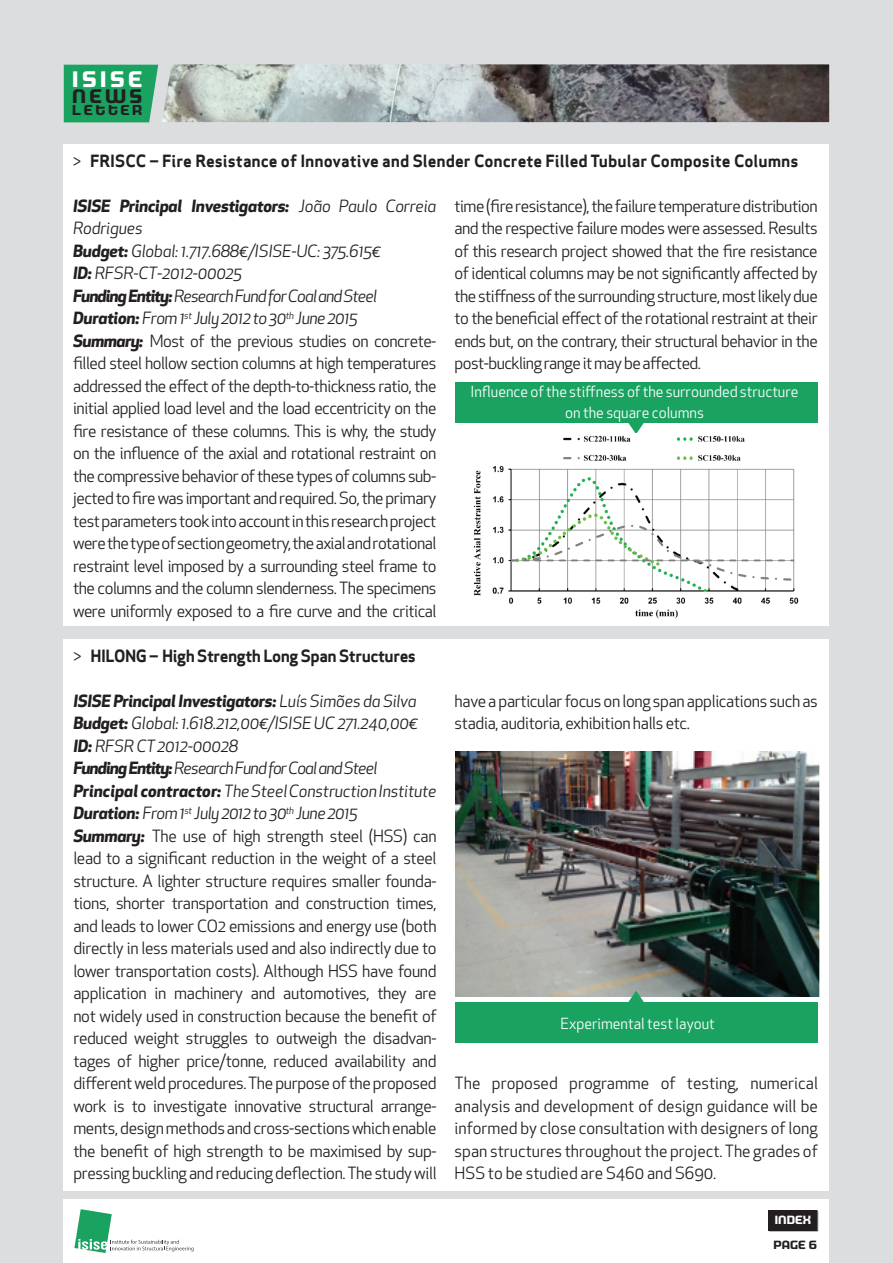
<style>
.page{position:relative;width:893px;height:1263px;background:#dcdddf}
.page>*{position:absolute;margin:0;border:0;box-sizing:border-box;transform-origin:0 0}
.t1{font:700 22.65px "Morgan Big";letter-spacing:.155em;color:#fff}
.t2{font:700 19.8px "Morgan Big";color:#231f20}
.t3{font:16.5px/22.5px "Apex New";letter-spacing:-.02em;color:#231f20}
.t4{font:16.5px "Apex Sans Bold T";color:#231f20}
.t5{font:16.5px "Apex Sans Bold ST";letter-spacing:-.03em;color:#231f20}
.t6{font:15px/21px "Apex New";color:#fff;text-align:center}
.t7{font:700 14.55px "Morgan Big";letter-spacing:.175em;color:#231f20}
.t8{font:700 12px "Morgan Big";color:#fff}
.t9{font:700 12px "Morgan Big";color:#231f20}
.s1{font-family:"Apex New"}
.s2{font-weight:700;font-style:italic}
.s3{font-style:italic}
.s4{font-family:"Apex Sans Bold T"}
</style>
<div class="page">
<div style="left:64px;top:1199px;width:765px;height:64px;background:#fff"></div>
<svg style="left:74px;top:1209px;width:120px;height:44px"></svg>
<svg style="left:768px;top:1210px;width:50px;height:21px"></svg>
<div style="left:768px;top:1210px;width:49px;height:20px;background:#231f20"></div>
<div style="left:64px;top:65px;width:94px;height:57px;background:#19a260"></div>
<img style="left:162px;top:64px;width:667px;height:58px">
<div style="left:64px;top:144px;width:765px;height:482px;background:#fff"></div>
<div style="left:455px;top:382px;width:362px;height:40px;background:#19a260"></div>
<svg style="left:620px;top:422px;width:32px;height:11px"></svg>
<img style="left:474px;top:435px;width:325px;height:184px">
<div style="left:64px;top:639px;width:765px;height:552px;background:#fff"></div>
<img style="left:456px;top:752px;width:364px;height:244px">
<div style="left:455px;top:1003px;width:363px;height:40px;background:#19a260"></div>
<svg style="left:620px;top:991px;width:32px;height:12px"></svg>
<h1 class="t1" style="left:72px;top:66px;width:72px">ISISE</h1>
<p class="t2" style="left:72px;top:85px;width:72px">NEWS</p>
<p class="t7" style="left:72px;top:102px;width:72px">LETTER</p>
<p class="t4" style="left:73px;top:150px;width:727px"><span class="s1">&gt;</span> FRISCC – Fire Resistance of Innovative and Slender Concrete Filled Tubular Composite Columns</p>
<p class="t3" style="left:73px;top:194px;width:365px"><span class="s2">ISISE Principal Investigators:</span> <span class="s3">João Paulo Correia Rodrigues<br></span><span class="s2">Budget:</span> <span class="s3">Global: 1.717.688€/ISISE-UC: 375.615€<br></span><span class="s2">ID:</span> <span class="s3">RFSR-CT-2012-00025<br></span><span class="s2">Funding Entity:</span> <span class="s3">Research Fund for Coal and Steel </span><span class="s2">Duration:</span> <span class="s3">From 1</span><sup>st</sup> <span class="s3">July 2012 to 30</span><sup>th</sup> <span class="s3">June 2015<br></span><span class="s2">Summary:</span> Most of the previous studies on concrete&shy;filled steel hollow section columns at high temperatures addressed the effect of the depth-to-thickness ratio, the initial applied load level and the load eccentricity on the fire resistance of these columns. This is why, the study on the influence of the axial and rotational restraint on the compressive behavior of these types of columns sub&shy;jected to fire was important and required. So, the primary test parameters took into account in this research project were the type of section geometry, the axial and rotational restraint level imposed by a surrounding steel frame to the columns and the column slenderness. The specimens were uniformly exposed to a fire curve and the critical</p>
<p class="t3" style="left:454px;top:194px;width:365px;text-align:justify">time (fire resistance), the failure temperature distribution and the respective failure modes were assessed. Results of this research project showed that the fire resistance of identical columns may be not significantly affected by the stiffness of the surrounding structure, most likely due to the beneficial effect of the rotational restraint at their ends but, on the contrary, their structural behavior in the post-buckling range it may be affected.</p>
<p class="t6" style="left:470px;top:381px;width:330px">Influence of the stiffness of the surrounded structure on the square columns</p>
<p class="t5" style="left:73px;top:645px;width:344px"><span class="s1">&gt;</span> HILONG <span class="s4">–</span> High Strength Long Span Structures</p>
<p class="t3" style="left:73px;top:689px;width:365px"><span class="s2">ISISE Principal Investigators:</span> <span class="s3">Luís Simões da Silva </span><span class="s2">Budget:</span> <span class="s3">Global: 1.618.212,00€/ISISE UC 271.240,00€ </span><span class="s2">ID:</span> <span class="s3">RFSR CT 2012-00028<br></span><span class="s2">Funding Entity:</span> <span class="s3">Research Fund for Coal and Steel </span><span class="s2">Principal contractor:</span> <span class="s3">The Steel Construction Institute </span><span class="s2">Duration:</span> <span class="s3">From 1</span><sup>st</sup> <span class="s3">July 2012 to 30</span><sup>th</sup> <span class="s3">June 2015<br></span><span class="s2">Summary:</span> The use of high strength steel (HSS) can lead to a significant reduction in the weight of a steel structure. A lighter structure requires smaller founda&shy;tions, shorter transportation and construction times, and leads to lower CO2 emissions and energy use (both directly in less materials used and also indirectly due to lower transportation costs). Although HSS have found application in machinery and automotives, they are not widely used in construction because the benefit of reduced weight struggles to outweigh the disadvan&shy;tages of higher price/tonne, reduced availability and different weld procedures. The purpose of the proposed work is to investigate innovative structural arrange&shy;ments, design methods and cross-sections which enable the benefit of high strength to be maximised by sup&shy;pressing buckling and reducing deflection. The study will</p>
<p class="t3" style="left:455px;top:689px;width:365px">have a particular focus on long span applications such as stadia, auditoria, exhibition halls etc.</p>
<p class="t6" style="left:560px;top:1013px;width:156px">Experimental test layout</p>
<p class="t3" style="left:455px;top:1072px;width:365px;text-align:justify">The proposed programme of testing, numerical analysis and development of design guidance will be informed by close consultation with designers of long span structures throughout the project. The grades of HSS to be studied are S460 and S690.</p>
<p class="t8" style="left:775px;top:1213px;width:38px">INDEX</p>
<p class="t9" style="left:773px;top:1238px;width:45px">PAGE 6</p>
</div>
